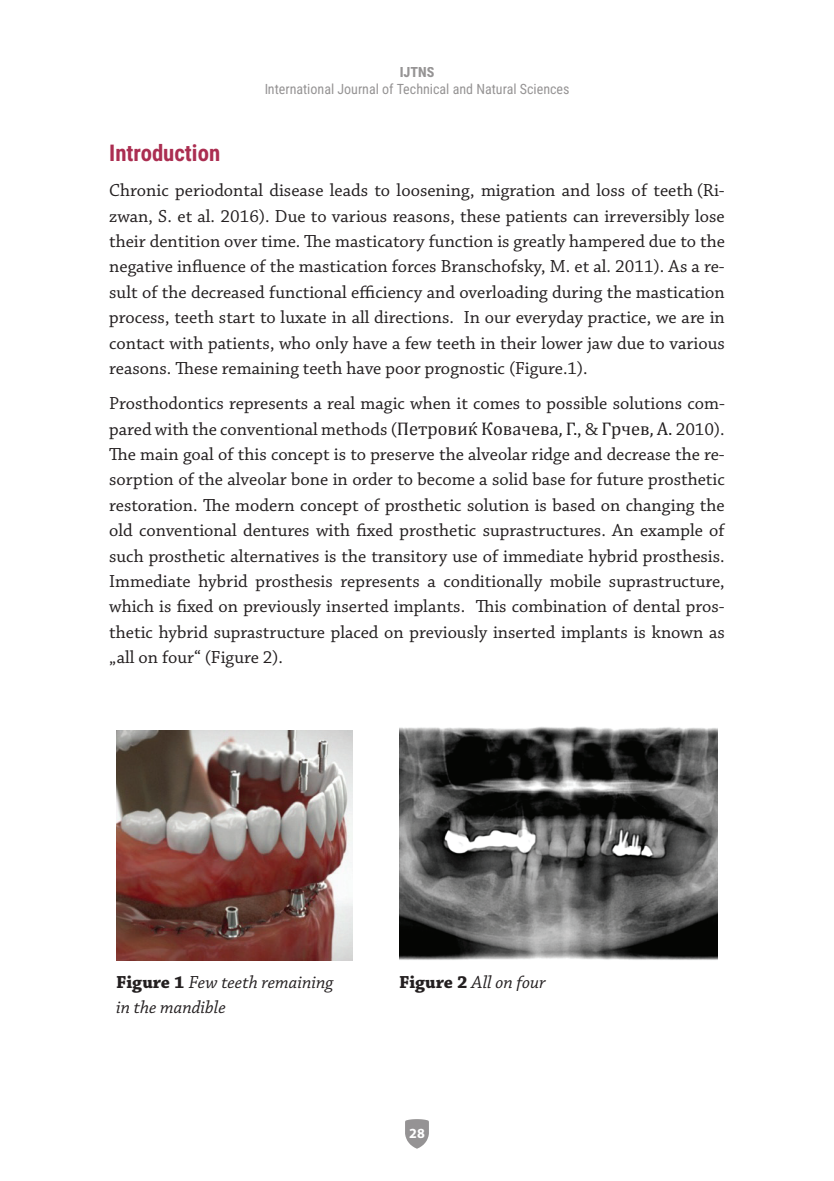
<style>
.page{position:relative;width:834px;height:1181px;background:#fff}
.page>*{position:absolute;margin:0;border:0;box-sizing:border-box;transform-origin:0 0}
.t1{font:700 22.75px "Roboto Condensed";color:#ab2e51}
.t2{font:18.38px/25.4px "Chaparral Pro";color:#231f20;text-align:justify}
.t3{font:italic 18.38px/25.4px "Chaparral Pro";color:#231f20}
.t4{font:14px "Roboto Condensed";color:#231f20}
.t5{font:800 14px "Roboto Condensed";color:#231f20}
.t6{font:700 14px "Myriad Pro";color:#fff}
.s1{font-family:"Cambria Math"}
.s2{font-weight:700;font-style:normal}
</style>
<div class="page">
<svg style="left:405px;top:1119px;width:24px;height:29px"></svg>
<img style="left:116px;top:730px;width:236px;height:230px">
<img style="left:399px;top:726px;width:318px;height:234px">
<p class="t5" style="left:399px;top:62px;width:36px">IJTNS</p>
<p class="t4" style="left:264px;top:79px;width:306px">International Journal of Technical and Natural Sciences</p>
<p class="t1" style="left:109px;top:137px;width:112px">Introduction</p>
<p class="t2" style="left:109px;top:178px;width:617px">Chronic periodontal disease leads to loosening, migration and loss of teeth (Ri&shy;zwan, S. et al. 2016). Due to various reasons, these patients can irreversibly lose their dentition over time. The masticatory function is greatly hampered due to the negative influence of the mastication forces Branschofsky, M. et al. 2011). As a re&shy;sult of the decreased functional efficiency and overloading during the mastication process, teeth start to luxate in all directions. In our everyday practice, we are in contact with patients, who only have a few teeth in their lower jaw due to various reasons. These remaining teeth have poor prognostic (Figure.1).</p>
<p class="t2" style="left:109px;top:391px;width:617px">Prosthodontics represents a real magic when it comes to possible solutions com&shy;pared with the conventional methods (<span class="s1">Петровиќ Ковачева, Г.</span>, &amp; <span class="s1">Грчев, А.</span> 2010).<br>The main goal of this concept is to preserve the alveolar ridge and decrease the re&shy;sorption of the alveolar bone in order to become a solid base for future prosthetic restoration. The modern concept of prosthetic solution is based on changing the old conventional dentures with fixed prosthetic suprastructures. An example of such prosthetic alternatives is the transitory use of immediate hybrid prosthesis.<br>Immediate hybrid prosthesis represents a conditionally mobile suprastructure, which is fixed on previously inserted implants. This combination of dental pros&shy;thetic hybrid suprastructure placed on previously inserted implants is known as „all on four“ (Figure 2).</p>
<p class="t3" style="left:116px;top:970px;width:219px"><span class="s2">Figure 1</span> Few teeth remaining in the mandible</p>
<p class="t3" style="left:399px;top:970px;width:148px"><span class="s2">Figure 2</span> All on four</p>
<p class="t6" style="left:409px;top:1124px;width:17px">28</p>
</div>
